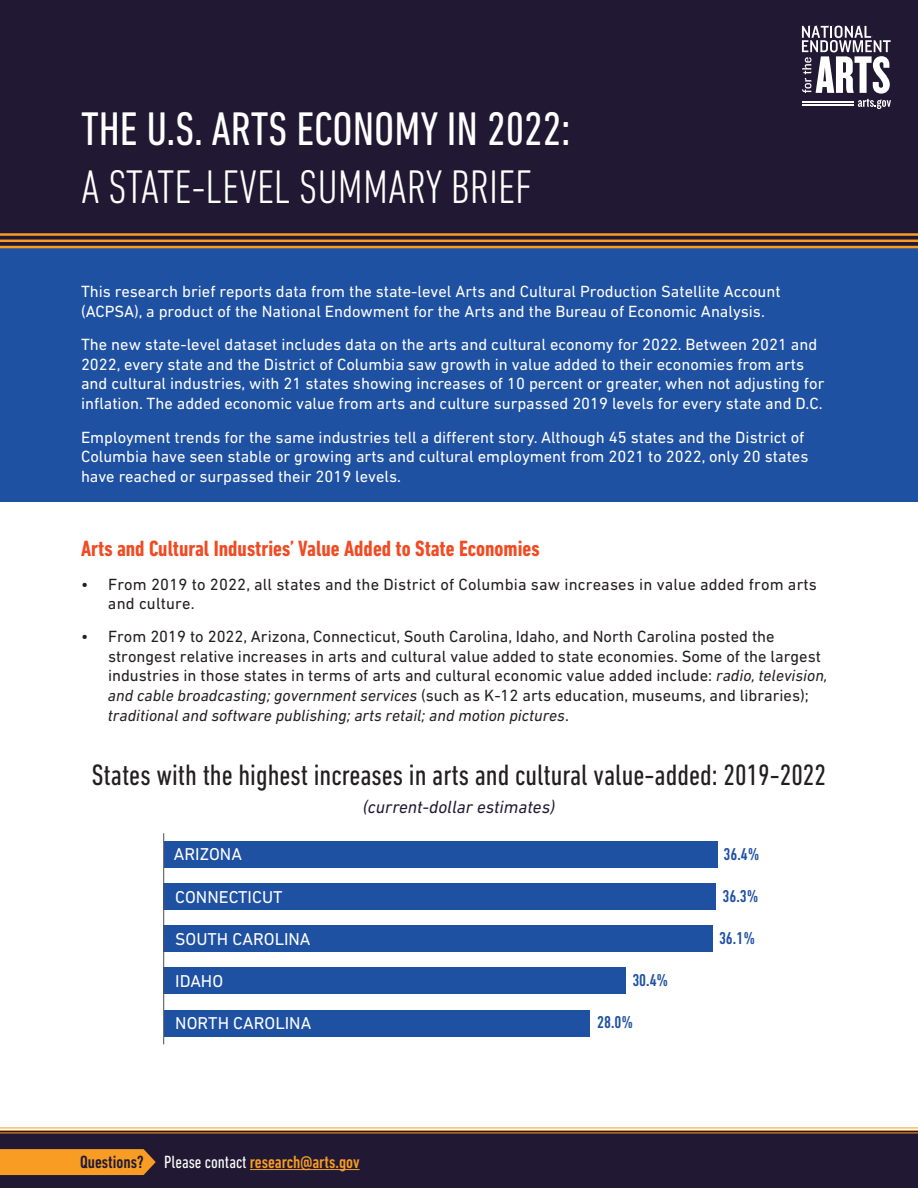
<style>
.page{position:relative;width:918px;height:1188px;background:#fff}
.page>*{position:absolute;margin:0;border:0;box-sizing:border-box;transform-origin:0 0}
.t1{font:condensed 48px/57.6px "DIN Next LT Pro";color:#fff}
.t2{font:condensed 30px "DIN Next LT Pro";color:#231f20}
.t3{font:700 condensed 22.5px "DIN Next LT Pro";color:#f04b23}
.t4{font:500 condensed 18px "DIN Next LT Pro";color:#f89c24}
.t5{font:italic 18px "DIN Next LT Pro";color:#211933}
.t6{font:17.4px "DIN Next LT Pro";color:#fff}
.t7{font:500 condensed 17.4px "DIN Next LT Pro";color:#1f51a3}
.t8{font:16.5px/19.8px "DIN Next LT Pro";color:#fff}
.t9{font:16.5px/19.6px "DIN Next LT Pro";color:#231f20}
.s1{font-weight:300}
.s2{font-style:italic}
.s3{color:#211933}
.s4{font-weight:400;color:#fff}
</style>
<div class="page">
<div style="left:0;top:0;width:918px;height:270px;background:#211933"></div>
<div style="left:0;top:248px;width:918px;height:254px;background:#1f51a3"></div>
<svg style="left:802px;top:26px;width:89px;height:83px"></svg>
<div style="left:164px;top:841px;width:553px;height:27px;background:#1f51a3"></div>
<div style="left:164px;top:883px;width:552px;height:27px;background:#1f51a3"></div>
<div style="left:164px;top:925px;width:549px;height:27px;background:#1f51a3"></div>
<div style="left:164px;top:968px;width:462px;height:26px;background:#1f51a3"></div>
<div style="left:164px;top:1010px;width:426px;height:26px;background:#1f51a3"></div>
<hr style="left:163px;top:833px;width:1px;height:211px;background:#57585a">
<hr style="left:0;top:233px;width:918px;height:3px;background:#f89c24">
<hr style="left:0;top:240px;width:918px;height:2px;background:#f89c24">
<hr style="left:0;top:246px;width:918px;height:2px;background:#f89c24">
<svg style="left:0;top:1127px;width:918px;height:3px"></svg>
<svg style="left:0;top:1130px;width:918px;height:2px;background:#87572b"></svg>
<div style="left:0;top:1132px;width:918px;height:56px;background:#211933"></div>
<svg style="left:0;top:1149px;width:156px;height:26px;background:#ee9624"></svg>
<hr style="left:250px;top:1169px;width:110px;height:1px;background:#f89c24">
<h1 class="t1" style="left:81px;top:100px;width:491px">THE U.S. ARTS ECONOMY IN 2022:<br><span class="s1">A STATE-LEVEL SUMMARY BRIEF</span></h1>
<p class="t8" style="left:81px;top:281px;width:701px">This research brief reports data from the state-level Arts and Cultural Production Satellite Account (ACPSA), a product of the National Endowment for the Arts and the Bureau of Economic Analysis.</p>
<p class="t8" style="left:81px;top:334px;width:745px">The new state-level dataset includes data on the arts and cultural economy for 2022. Between 2021 and 2022, every state and the District of Columbia saw growth in value added to their economies from arts and cultural industries, with 21 states showing increases of 10 percent or greater, when not adjusting for inflation. The added economic value from arts and culture surpassed 2019 levels for every state and D.C.</p>
<p class="t8" style="left:81px;top:427px;width:729px">Employment trends for the same industries tell a different story. Although 45 states and the District of<br>Columbia have seen stable or growing arts and cultural employment from 2021 to 2022, only 20 states have reached or surpassed their 2019 levels.</p>
<h2 class="t3" style="left:81px;top:536px;width:460px">Arts and Cultural Industries’ Value Added to State Economies</h2>
<p class="t9" style="left:108px;top:574px;width:711px;line-height:19.2px;text-indent:-27px">• From 2019 to 2022, all states and the District of Columbia saw increases in value added from arts and culture.</p>
<p class="t9" style="left:108px;top:627px;width:721px;text-indent:-27px">• From 2019 to 2022, Arizona, Connecticut, South Carolina, Idaho, and North Carolina posted the strongest relative increases in arts and cultural value added to state economies. Some of the largest industries in those states in terms of arts and cultural economic value added include: <span class="s2">radio, television, and cable broadcasting; government services</span> (such as K-12 arts education, museums, and libraries); <span class="s2">traditional and software publishing; arts retail; and motion pictures</span>.</p>
<h3 class="t2" style="left:92px;top:758px;width:736px">States with the highest increases in arts and cultural value-added: 2019-2022</h3>
<p class="t5" style="left:363px;top:797px;width:194px">(current-dollar estimates)</p>
<p class="t7" style="left:724px;top:844px;width:38px">36.4%</p>
<p class="t7" style="left:723px;top:886px;width:38px">36.3%</p>
<p class="t7" style="left:719px;top:928px;width:38px">36.1%</p>
<p class="t7" style="left:632px;top:971px;width:38px">30.4%</p>
<p class="t7" style="left:597px;top:1013px;width:38px">28.0%</p>
<p class="t6" style="left:174px;top:844px;width:70px">ARIZONA</p>
<p class="t6" style="left:175px;top:887px;width:109px">CONNECTICUT</p>
<p class="t6" style="left:175px;top:929px;width:137px">SOUTH CAROLINA</p>
<p class="t6" style="left:175px;top:971px;width:49px">IDAHO</p>
<p class="t6" style="left:175px;top:1013px;width:138px">NORTH CAROLINA</p>
<p class="t4" style="left:80px;top:1152px;width:281px"><span class="s3">Questions?</span> <span class="s4">Please contact</span> research@arts.gov</p>
</div>
